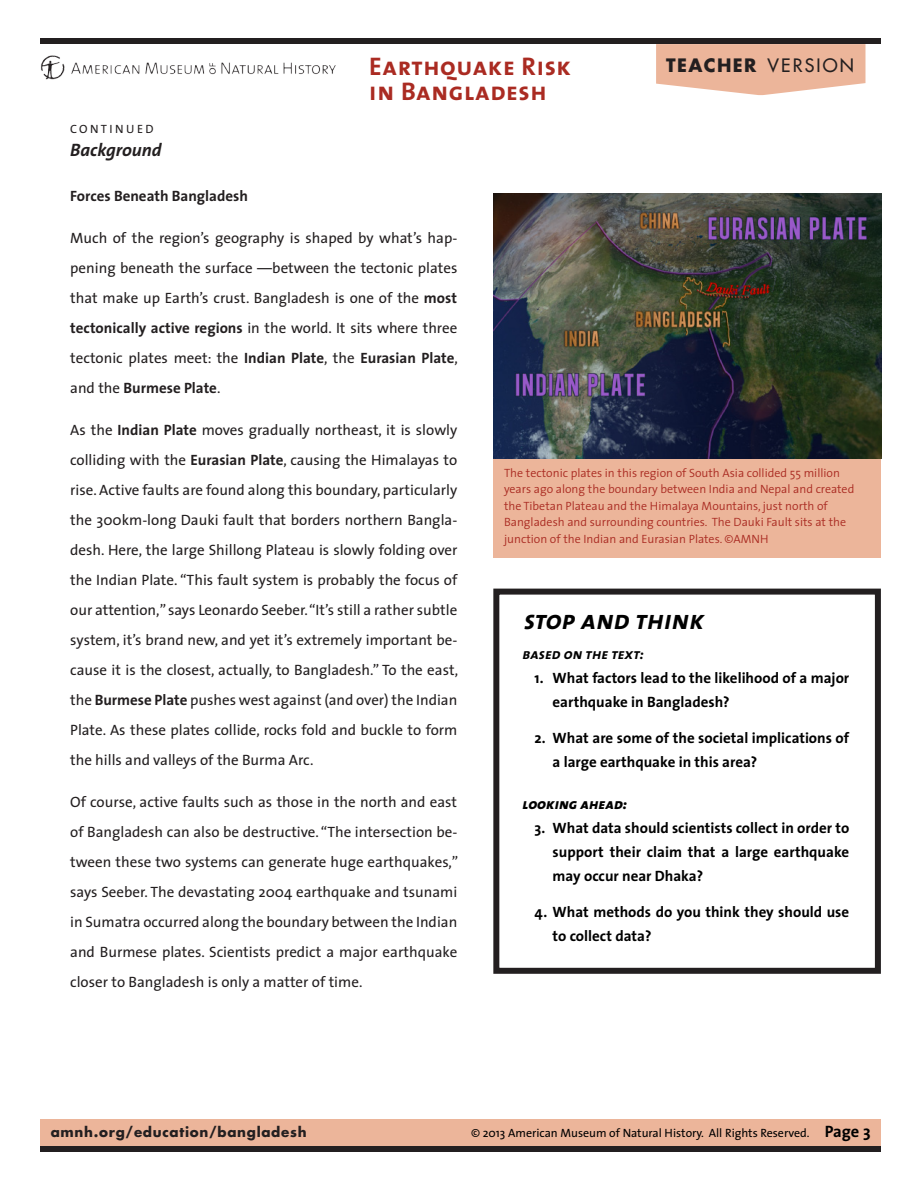
<style>
.page{position:relative;width:918px;height:1188px;background:#fff}
.page>*{position:absolute;margin:0;border:0;box-sizing:border-box;transform-origin:0 0}
.t1{font:italic 27px "The Sans Bold Caps";color:#000}
.t2{font:25.65px/24.6px "The Sans Bold Caps";letter-spacing:.025em;color:#aa2b22}
.t3{font:700 18px "Futura";letter-spacing:.075em;color:#231f20}
.t4{font:italic 700 18px "The Sans";color:#231f20}
.t5{font:15px/30px "The Sans";color:#231f20;text-align:justify}
.t6{font:700 15px/24px "The Sans";color:#000}
.t7{font:700 15px "The Sans";color:#231f20}
.t8{font:italic 15px "The Sans Bold Caps";color:#000}
.t9{font:italic 15px "The Sans Extra Bold Caps";color:#000}
.t10{font:700 13.5px "Futura";letter-spacing:.05em;color:#231f20}
.t11{font:300 12px/16.5px "The Sans";color:#aa2b22}
.t12{font:12px "The Sans";color:#000}
.t13{font:12px "The Sans Caps";letter-spacing:.2em;color:#231f20}
.s1{font-weight:400}
.s2{font-weight:700}
.s3{font-weight:700;font-size:16.5px}
</style>
<div class="page">
<svg style="left:656px;top:44px;width:209px;height:51px;background:#eebda5"></svg>
<div style="left:40px;top:1119px;width:840px;height:27px;background:#ecb59a"></div>
<div style="left:40px;top:38px;width:840px;height:6px;background:#231f20"></div>
<div style="left:40px;top:1146px;width:840px;height:6px;background:#231f20"></div>
<img style="left:41px;top:55px;width:295px;height:25px">
<img style="left:493px;top:193px;width:388px;height:265px">
<div style="left:493px;top:459px;width:388px;height:99px;background:#ecb59a"></div>
<div style="left:493px;top:589px;width:388px;height:385px;border:6px solid #231f20"></div>
<h2 class="t2" style="left:369px;top:54px;width:203px">Earthquake Risk in Bangladesh</h2>
<p class="t3" style="left:666px;top:53px;width:189px">TEACHER <span class="s1">VERSION</span></p>
<p class="t13" style="left:70px;top:119px;width:85px">CONTINUED</p>
<p class="t4" style="left:70px;top:135px;width:93px">Background</p>
<p class="t7" style="left:70px;top:183px;width:179px">Forces Beneath Bangladesh</p>
<p class="t5" style="left:70px;top:223px;width:389px">Much of the region’s geography is shaped by what’s hap&shy;pening beneath the surface —between the tectonic plates that make up Earth’s crust. Bangladesh is one of the <span class="s2">most tectonically active regions</span> in the world. It sits where three tectonic plates meet: the <span class="s2">Indian Plate</span>, the <span class="s2">Eurasian Plate</span>, and the <span class="s2">Burmese Plate</span>.</p>
<p class="t5" style="left:70px;top:415px;width:389px">As the <span class="s2">Indian Plate</span> moves gradually northeast, it is slowly colliding with the <span class="s2">Eurasian Plate</span>, causing the Himalayas to rise. Active faults are found along this boundary, particularly the 300km-long Dauki fault that borders northern Bangla&shy;desh. Here, the large Shillong Plateau is slowly folding over the Indian Plate. “This fault system is probably the focus of our attention,” says Leonardo Seeber. “It’s still a rather subtle system, it’s brand new, and yet it’s extremely important be&shy;cause it is the closest, actually, to Bangladesh.” To the east, the <span class="s2">Burmese Plate</span> pushes west against (and over) the Indian Plate. As these plates collide, rocks fold and buckle to form the hills and valleys of the Burma Arc.</p>
<p class="t5" style="left:70px;top:787px;width:390px">Of course, active faults such as those in the north and east of Bangladesh can also be destructive. “The intersection be&shy;tween these two systems can generate huge earthquakes,” says Seeber. The devastating 2004 earthquake and tsunami in Sumatra occurred along the boundary between the Indian and Burmese plates. Scientists predict a major earthquake closer to Bangladesh is only a matter of time.</p>
<p class="t11" style="left:504px;top:464px;width:352px">The tectonic plates in this region of South Asia collided 55 million years ago along the boundary between India and Nepal and created the Tibetan Plateau and the Himalaya Mountains, just north of Bangladesh and surrounding countries. The Dauki Fault sits at the junction of the Indian and Eurasian Plates. ©AMNH</p>
<h1 class="t1" style="left:524px;top:597px;width:182px">stop and think</h1>
<p class="t8" style="left:523px;top:641px;width:123px">based on the text:</p>
<p class="t6" style="left:553px;top:665px;width:298px;text-indent:-18px">1. What factors lead to the likelihood of a major earthquake in Bangladesh?</p>
<p class="t6" style="left:553px;top:725px;width:298px;text-indent:-18px">2. What are some of the societal implications of a large earthquake in this area?</p>
<p class="t9" style="left:523px;top:791px;width:106px">looking ahead:</p>
<p class="t6" style="left:553px;top:815px;width:298px;text-align:justify;text-indent:-18px">3. What data should scientists collect in order to support their claim that a large earthquake may occur near Dhaka?</p>
<p class="t6" style="left:553px;top:899px;width:298px;text-indent:-18px">4. What methods do you think they should use to collect data?</p>
<p class="t10" style="left:51px;top:1123px;width:257px">amnh.org/education/bangladesh</p>
<p class="t12" style="left:471px;top:1123px;width:401px">© 2013 American Museum of Natural History. All Rights Reserved. <span class="s3">Page 3</span></p>
</div>
